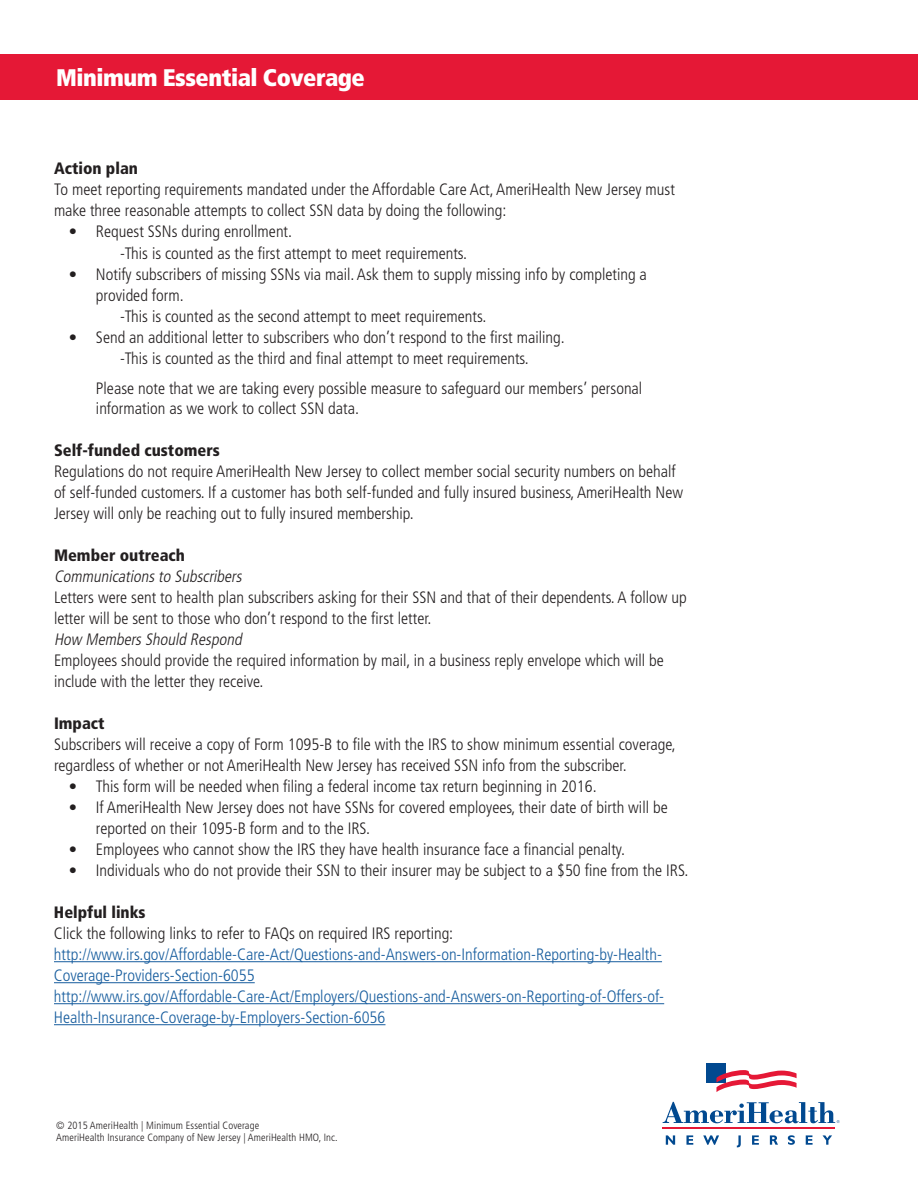
<style>
.page{position:relative;width:918px;height:1188px;background:#fff}
.page>*{position:absolute;margin:0;border:0;box-sizing:border-box;transform-origin:0 0}
.t1{font:900 condensed 24px "Frutiger LT";letter-spacing:-.02em;color:#fff}
.t2{font:300 condensed 16.5px/21px "Frutiger LT";color:#231f20}
.t3{font:300 condensed 16.5px/21px "Frutiger LT";color:#175d9e}
.t4{font:900 condensed 16.5px "Frutiger LT";color:#231f20}
.t5{font:italic 300 condensed 16.5px "Frutiger LT";color:#231f20}
.t6{font:300 condensed 10.5px/12.6px "Frutiger LT";letter-spacing:.01em;color:#231f20}
</style>
<div class="page">
<div style="left:0;top:54px;width:918px;height:46px;background:#e51836"></div>
<div style="left:707px;top:1064px;width:19px;height:19px;background:#014990"></div>
<svg style="left:716px;top:1070px;width:81px;height:22px"></svg>
<svg style="left:663px;top:1102px;width:177px;height:21px"></svg>
<hr style="left:663px;top:1127px;width:172px;height:2px;background:#e51836">
<svg style="left:666px;top:1135px;width:9px;height:10px"></svg>
<svg style="left:686px;top:1135px;width:7px;height:10px"></svg>
<svg style="left:703px;top:1135px;width:16px;height:10px"></svg>
<svg style="left:737px;top:1135px;width:4px;height:12px"></svg>
<svg style="left:752px;top:1135px;width:7px;height:10px"></svg>
<svg style="left:770px;top:1135px;width:8px;height:10px"></svg>
<svg style="left:788px;top:1135px;width:7px;height:10px"></svg>
<svg style="left:806px;top:1135px;width:7px;height:10px"></svg>
<svg style="left:823px;top:1135px;width:9px;height:10px"></svg>
<hr style="left:54px;top:961px;width:608px;height:1px;background:#175d9e">
<hr style="left:54px;top:982px;width:201px;height:1px;background:#175d9e">
<hr style="left:54px;top:1003px;width:610px;height:1px;background:#175d9e">
<hr style="left:54px;top:1024px;width:331px;height:1px;background:#175d9e">
<h1 class="t1" style="left:56px;top:63px;width:310px">Minimum Essential Coverage</h1>
<p class="t4" style="left:54px;top:159px;width:86px">Action plan</p>
<p class="t2" style="left:54px;top:179px;width:622px">To meet reporting requirements mandated under the Affordable Care Act, AmeriHealth New Jersey must make three reasonable attempts to collect SSN data by doing the following:</p>
<p class="t2" style="left:120px;top:221px;width:349px;line-height:21.6px;text-indent:-51px">• Request SSNs during enrollment.<br>-This is counted as the first attempt to meet requirements.</p>
<p class="t2" style="left:69px;top:264px;width:579px">• Notify subscribers of missing SSNs via mail. Ask them to supply missing info by completing a</p>
<p class="t2" style="left:96px;top:285px;width:89px">provided form.</p>
<p class="t2" style="left:120px;top:306px;width:368px">-This is counted as the second attempt to meet requirements.</p>
<p class="t2" style="left:120px;top:327px;width:446px;text-indent:-51px">• Send an additional letter to subscribers who don’t respond to the first mailing. -This is counted as the third and final attempt to meet requirements.</p>
<p class="t2" style="left:96px;top:379px;width:548px;line-height:19.8px">Please note that we are taking every possible measure to safeguard our members’ personal information as we work to collect SSN data.</p>
<p class="t4" style="left:54px;top:440px;width:167px">Self-funded customers</p>
<p class="t2" style="left:54px;top:461px;width:631px">Regulations do not require AmeriHealth New Jersey to collect member social security numbers on behalf of self-funded customers. If a customer has both self-funded and fully insured business, AmeriHealth New<br>Jersey will only be reaching out to fully insured membership.</p>
<p class="t4" style="left:54px;top:545px;width:133px">Member outreach</p>
<p class="t5" style="left:54px;top:567px;width:193px">Communicationsto Subscribers</p>
<p class="t2" style="left:54px;top:587px;width:634px">Letters were sent to health plan subscribers asking for their SSN and that of their dependents. A follow up letter will be sent to those who don’t respond to the first letter.</p>
<p class="t5" style="left:54px;top:630px;width:193px">How MembersShould Respond</p>
<p class="t2" style="left:54px;top:650px;width:611px">Employees should provide the required information by mail, in a business reply envelope which will be include with the letter they receive.</p>
<p class="t4" style="left:54px;top:713px;width:52px">Impact</p>
<p class="t2" style="left:54px;top:734px;width:623px">Subscribers will receive a copy of Form 1095-B to file with the IRS to show minimum essential coverage, regardless of whether or not AmeriHealth New Jersey has received SSN info from the subscriber.</p>
<p class="t2" style="left:69px;top:776px;width:529px">• This form will be needed when filing a federal income tax return beginning in 2016.</p>
<p class="t2" style="left:96px;top:797px;width:573px;text-indent:-27px">• If AmeriHealth New Jersey does not have SSNs for covered employees, their date of birth will be reported on their 1095-B form and to the IRS.</p>
<p class="t2" style="left:69px;top:839px;width:558px">• Employees who cannot show the IRS they have health insurance face a financial penalty.</p>
<p class="t2" style="left:69px;top:860px;width:621px">• Individuals who do not provide their SSN to their insurer may be subject to a $50 fine from the IRS.</p>
<p class="t4" style="left:54px;top:902px;width:93px">Helpful links</p>
<p class="t2" style="left:54px;top:923px;width:401px">Click the following links to refer to FAQs on required IRS reporting:</p>
<p class="t3" style="left:54px;top:944px;width:612px">http://www.irs.gov/Affordable-Care-Act/Questions-and-Answers-on-Information-Reporting-by-Health-Coverage-Providers-Section-6055 http://www.irs.gov/Affordable-Care-Act/Employers/Questions-and-Answers-on-Reporting-of-Offers-of-Health-Insurance-Coverage-by-Employers-Section-6056</p>
<p class="t6" style="left:56px;top:1119px;width:283px">© 2015 AmeriHealth | Minimum Essential Coverage<br>AmeriHealth Insurance Company of New Jersey | AmeriHealth HMO, Inc.</p>
</div>
